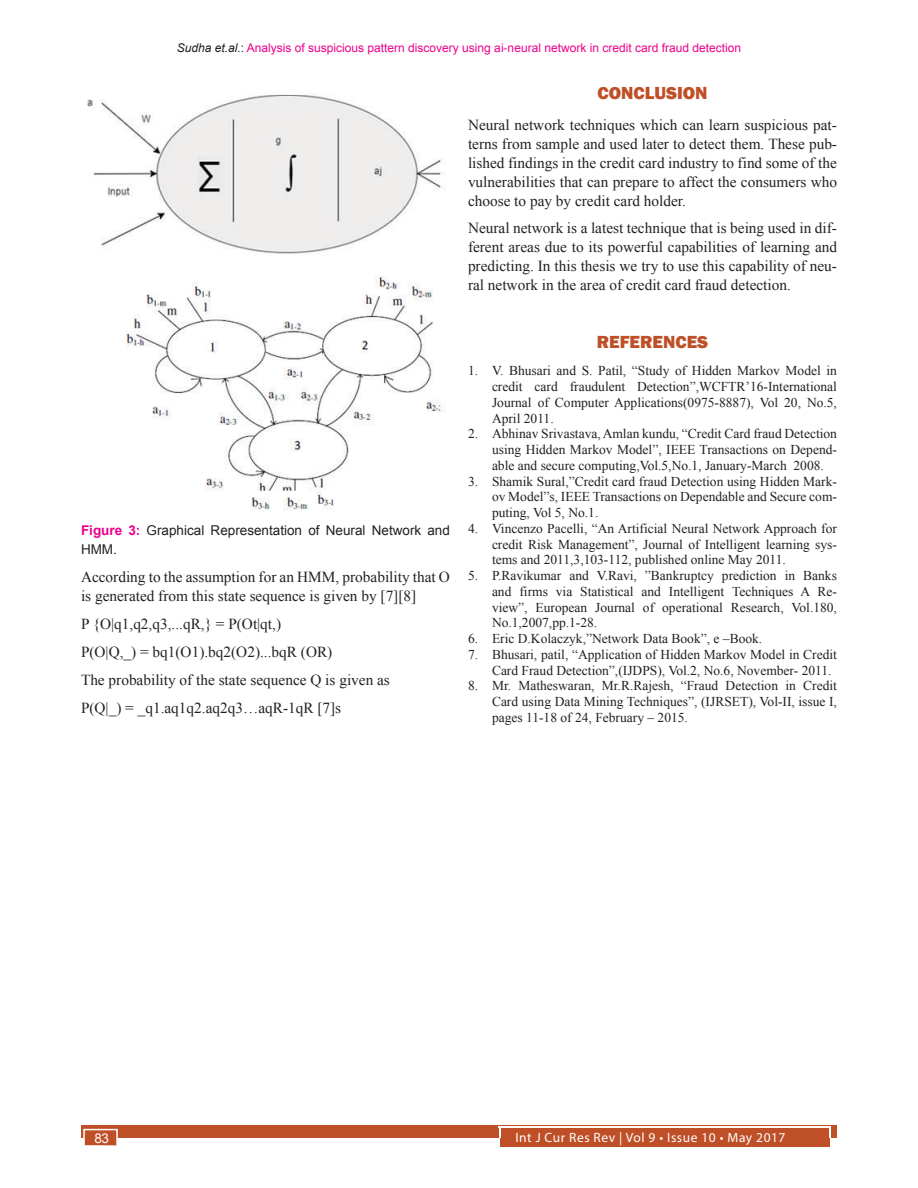
<style>
.page{position:relative;width:918px;height:1188px;background:#fff}
.page>*{position:absolute;margin:0;border:0;box-sizing:border-box;transform-origin:0 0}
.Head_1_copy_2{font:800 18px "Franklin Gothic";color:#bf4f27}
.Text{font:15.3px/18.9px "Times New Roman";color:#231f20;text-align:justify}
.t1{font:13.5px/15.8px "Times New Roman";color:#231f20;text-align:justify}
.Figure_caption{font:13.5px/18.9px "Arial";color:#231f20}
.t2{font:13.5px "Myriad Pro";letter-spacing:.04em;color:#fff}
.t3{font:13.5px "Arial";color:#fff}
.t4{font:12px "Arial";color:#ec008c}
.s1{font-style:italic;color:#231f20}
.s2{color:#231f20}
.s3{font-weight:700;color:#ec008c}
</style>
<div class="page">
<div style="left:81px;top:1125px;width:756px;height:13px;background:#bf4f27"></div>
<div style="left:500px;top:1128px;width:329px;height:19px;background:#bf4f27"></div>
<hr style="left:499px;top:1127px;width:331px;height:1px;background:#fff">
<svg style="left:829px;top:1127px;width:2px;height:11px"></svg>
<div style="left:83px;top:1129px;width:35px;height:17px;background:#bf4f27;border:2px solid #fff"></div>
<img style="left:87px;top:94px;width:356px;height:416px">
<p class="t4" style="left:177px;top:40px;width:566px"><span class="s1">Sudha et.al.</span><span class="s2">:</span> Analysis of suspicious pattern discovery using ai-neural network in credit card fraud detection</p>
<p class="Figure_caption" style="left:81px;top:521px;width:370px"><span class="s3">Figure 3:</span> Graphical Representation of Neural Network and<br>HMM.</p>
<p class="Text" style="left:81px;top:567px;width:371px">According to the assumption for an HMM, probability that O is generated from this state sequence is given by [7][8]</p>
<p class="Text" style="left:81px;top:614px;width:202px">P {O|q1,q2,q3,...qR,} = P(Ot|qt,)</p>
<p class="Text" style="left:81px;top:642px;width:253px">P(O|Q,_) = bq1(O1).bq2(O2)...bqR (OR)</p>
<p class="Text" style="left:81px;top:670px;width:310px">The probability of the state sequence Q is given as</p>
<p class="Text" style="left:81px;top:698px;width:262px">P(Q|_) = _q1.aq1q2.aq2q3…aqR-1qR [7]s</p>
<p class="Head_1_copy_2" style="left:597px;top:81px;width:112px">CONCLUSION</p>
<p class="Text" style="left:468px;top:115px;width:371px">Neural network techniques which can learn suspicious pat&shy;terns from sample and used later to detect them. These pub&shy;lished findings in the credit card industry to find some of the vulnerabilities that can prepare to affect the consumers who choose to pay by credit card holder.</p>
<p class="Text" style="left:468px;top:219px;width:371px">Neural network is a latest technique that is being used in dif&shy;ferent areas due to its powerful capabilities of learning and predicting. In this thesis we try to use this capability of neu&shy;ral network in the area of credit card fraud detection.</p>
<p class="Head_1_copy_2" style="left:597px;top:330px;width:113px">REFERENCES</p>
<p class="t1" style="left:492px;top:363px;width:347px;text-indent:-24px">1. V. Bhusari and S. Patil, “Study of Hidden Markov Model in credit card fraudulent Detection”,WCFTR’16-International Journal of Computer Applications(0975-8887), Vol 20, No.5, April 2011.</p>
<p class="t1" style="left:492px;top:426px;width:347px;text-indent:-24px">2. Abhinav Srivastava, Amlan kundu, “Credit Card fraud Detection using Hidden Markov Model”, IEEE Transactions on Depend&shy;able and secure computing,Vol.5,No.1, January-March 2008.</p>
<p class="t1" style="left:492px;top:473px;width:346px;text-indent:-24px">3. Shamik Sural,”Credit card fraud Detection using Hidden Mark&shy;ov Model”s, IEEE Transactions on Dependable and Secure com&shy;puting, Vol 5, No.1.</p>
<p class="t1" style="left:492px;top:520px;width:347px;text-indent:-24px">4. Vincenzo Pacelli, “An Artificial Neural Network Approach for credit Risk Management”, Journal of Intelligent learning sys&shy;tems and 2011,3,103-112, published online May 2011.</p>
<p class="t1" style="left:492px;top:568px;width:347px;text-indent:-24px">5. P.Ravikumar and V.Ravi, ”Bankruptcy prediction in Banks and firms via Statistical and Intelligent Techniques A Re&shy;view”, European Journal of operational Research, Vol.180, No.1,2007,pp.1-28.</p>
<p class="t1" style="left:468px;top:631px;width:296px">6. Eric D.Kolaczyk,”Network Data Book”, e –Book.</p>
<p class="t1" style="left:492px;top:646px;width:346px;text-indent:-24px">7. Bhusari, patil, “Application of Hidden Markov Model in Credit<br>Card Fraud Detection”,(IJDPS), Vol.2, No.6, November- 2011.</p>
<p class="t1" style="left:492px;top:678px;width:347px;text-indent:-24px">8. Mr. Matheswaran, Mr.R.Rajesh, “Fraud Detection in Credit Card using Data Mining Techniques”, (IJRSET), Vol-II, issue I, pages 11-18 of 24, February – 2015.</p>
<p class="t3" style="left:94px;top:1130px;width:16px">83</p>
<p class="t2" style="left:515px;top:1129px;width:272px">Int J Cur Res Rev | Vol 9 • Issue 10 • May 2017</p>
</div>
